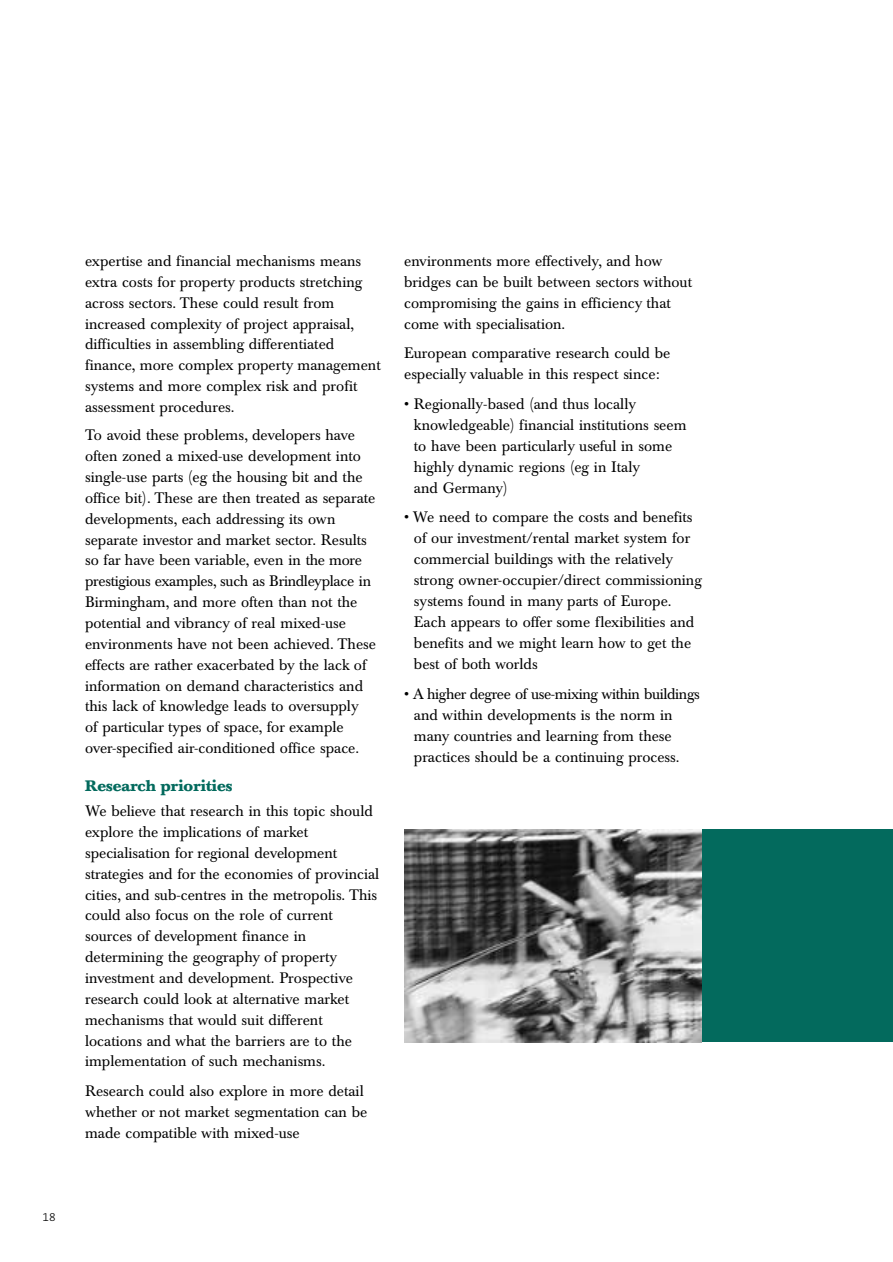
<style>
.page{position:relative;width:893px;height:1262px;background:#fff}
.page>*{position:absolute;margin:0;border:0;box-sizing:border-box;transform-origin:0 0}
.t1{font:15px/20.9px "Baskerville Berth BQ";color:#000}
.t2{font:700 15px "Baskerville Berth BQ";color:#036a5d}
.t3{font:300 12px "The Sans B3";color:#000}
</style>
<div class="page">
<img style="left:404px;top:829px;width:298px;height:213px">
<div style="left:702px;top:829px;width:190px;height:213px;background:#036a5d"></div>
<p class="t3" style="left:43px;top:1212px;width:15px">18</p>
<p class="t1" style="left:85px;top:252px;width:297px">expertise and financial mechanisms means extra costs for property products stretching across sectors. These could result from increased complexity of project appraisal, difficulties in assembling differentiated finance, more complex property management systems and more complex risk and profit assessment procedures.</p>
<p class="t1" style="left:85px;top:426px;width:292px">To avoid these problems, developers have often zoned a mixed-use development into single-use parts (eg the housing bit and the office bit). These are then treated as separate developments, each addressing its own separate investor and market sector. Results so far have been variable, even in the more prestigious examples, such as Brindleyplace in Birmingham, and more often than not the potential and vibrancy of real mixed-use environments have not been achieved. These effects are rather exacerbated by the lack of information on demand characteristics and this lack of knowledge leads to oversupply<br>of particular types of space, for example over-specified air-conditioned office space.</p>
<p class="t2" style="left:85px;top:780px;width:149px">Research priorities</p>
<p class="t1" style="left:85px;top:802px;width:296px">We believe that research in this topic should explore the implications of market specialisation for regional development strategies and for the economies of provincial cities, and sub-centres in the metropolis. This could also focus on the role of current sources of development finance in determining the geography of property investment and development. Prospective research could look at alternative market mechanisms that would suit different locations and what the barriers are to the implementation of such mechanisms.</p>
<p class="t1" style="left:85px;top:1081px;width:284px">Research could also explore in more detail whether or not market segmentation can be made compatible with mixed-use</p>
<p class="t1" style="left:404px;top:252px;width:289px">environments more effectively, and how bridges can be built between sectors without compromising the gains in efficiency that come with specialisation.</p>
<p class="t1" style="left:404px;top:344px;width:268px">European comparative research could be especially valuable in this respect since:</p>
<p class="t1" style="left:414px;top:394px;width:274px;text-indent:-10px">• Regionally-based (and thus locally knowledgeable) financial institutions seem to have been particularly useful in some highly dynamic regions (eg in Italy<br>and Germany)</p>
<p class="t1" style="left:414px;top:508px;width:289px;text-indent:-10px">• We need to compare the costs and benefits of our investment/rental market system for commercial buildings with the relatively strong owner-occupier/direct commissioning systems found in many parts of Europe.<br>Each appears to offer some flexibilities and benefits and we might learn how to get the best of both worlds</p>
<p class="t1" style="left:414px;top:684px;width:287px;text-indent:-10px">• A higher degree of use-mixing within buildings and within developments is the norm in many countries and learning from these practices should be a continuing process.</p>
</div>
